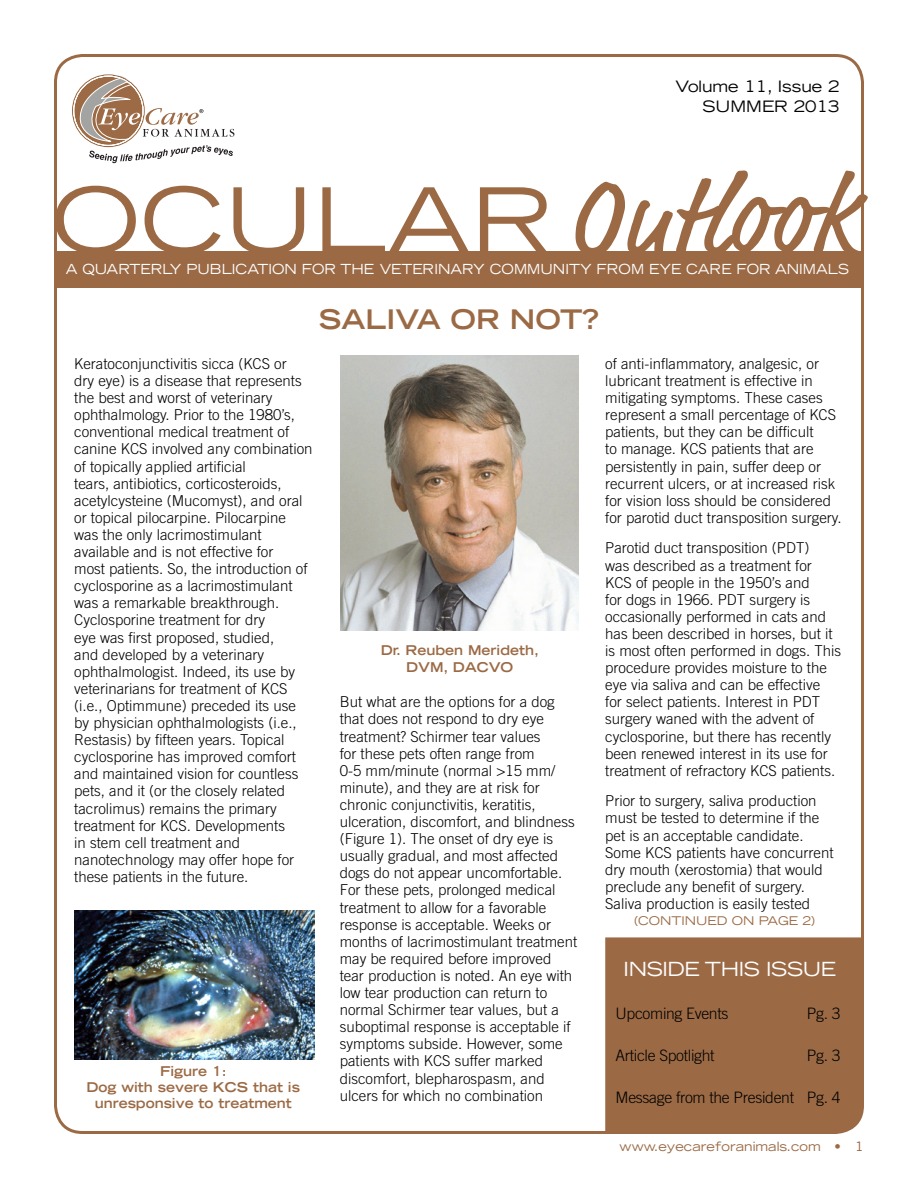
<style>
.page{position:relative;width:918px;height:1188px;background:#fff}
.page>*{position:absolute;margin:0;border:0;box-sizing:border-box;transform-origin:0 0}
.t1{font:112.5px "Market";color:#9b6a45}
.t2{font:700 expanded 27px "Trade Gothic LT Std";color:#9b6a45}
.t3{font:expanded 19.5px "Trade Gothic LT Std";color:#fff}
.t4{font:300 15.75px "Trade Gothic LT Std";letter-spacing:-.02em;color:#000}
.t5{font:expanded 15.75px/19.5px "Trade Gothic LT Std";color:#000}
.t6{font:300 15px/17.1px "Trade Gothic LT Std";color:#000}
.t7{font:expanded 13.8px "Trade Gothic LT Std";color:#fff;scale:.95 1}
.t8{font:700 expanded 13.5px/16.2px "Trade Gothic LT Std";color:#9b6a45}
.t9{font:expanded 12.75px "Trade Gothic LT Std";color:#9b6a45}
.t10{font:expanded 12px "Trade Gothic LT Std";color:#9b6a45}
.s1{font-family:"Trade Gothic LT Std";font-stretch:expanded;font-size:90px}
</style>
<div class="page">
<div style="left:56px;top:251px;width:808px;height:36px;background:#9b6a45"></div>
<div style="left:605px;top:937px;width:257px;height:195px;background:#9b6a45"></div>
<img style="left:341px;top:356px;width:238px;height:275px">
<img style="left:75px;top:910px;width:239px;height:150px">
<svg style="left:78px;top:74px;width:156px;height:89px"></svg>
<p class="t5" style="left:703px;top:77px;width:138px;text-indent:-27px">VOLUME 11, ISSUE 2<br>SUMMER</p>
<p class="t5" style="left:794px;top:96px;width:47px">2013</p>
<h1 class="t1" style="left:51px;top:149px;width:805px"><span class="s1">OCULA R</span> Outlook</h1>
<p class="t7" style="left:66px;top:260px;width:826px">A QUARTERLY PUBLICATION FOR THE VETERINARY COMMUNITY FROM EYE CARE FOR ANIMALS</p>
<h2 class="t2" style="left:319px;top:301px;width:282px">Saliva or Not?</h2>
<p class="t6" style="left:74px;top:355px;width:240px">Keratoconjunctivitis sicca (KCS or<br>dry eye) is a disease that represents the best and worst of veterinary ophthalmology. Prior to the 1980’s, conventional medical treatment of canine KCS involved any combination of topically applied artificial<br>tears, antibiotics, corticosteroids, acetylcysteine (Mucomyst), and oral or topical pilocarpine. Pilocarpine was the only lacrimostimulant available and is not effective for<br>most patients. So, the introduction of cyclosporine as a lacrimostimulant was a remarkable breakthrough.<br>Cyclosporine treatment for dry<br>eye was first proposed, studied,<br>and developed by a veterinary ophthalmologist. Indeed, its use by veterinarians for treatment of KCS (i.e., Optimmune) preceded its use by physician ophthalmologists (i.e., Restasis) by fifteen years. Topical cyclosporine has improved comfort and maintained vision for countless pets, and it (or the closely related tacrolimus) remains the primary treatment for KCS. Developments<br>in stem cell treatment and nanotechnology may offer hope for these patients in the future.</p>
<p class="t8" style="left:87px;top:1063px;width:215px;text-align:center">Figure 1:<br>Dog with severe KCS that is unresponsive to treatment</p>
<p class="t8" style="left:406px;top:642px;width:134px;text-indent:-25px">Dr. Reuben Merideth,<br>DVM, DACVO</p>
<p class="t6" style="left:340px;top:693px;width:239px">But what are the options for a dog that does not respond to dry eye treatment? Schirmer tear values<br>for these pets often range from<br>0-5 mm/minute (normal &gt;15 mm/ minute), and they are at risk for chronic conjunctivitis, keratitis, ulceration, discomfort, and blindness (Figure 1). The onset of dry eye is usually gradual, and most affected dogs do not appear uncomfortable.<br>For these pets, prolonged medical treatment to allow for a favorable response is acceptable. Weeks or months of lacrimostimulant treatment may be required before improved tear production is noted. An eye with low tear production can return to normal Schirmer tear values, but a suboptimal response is acceptable if symptoms subside. However, some patients with KCS suffer marked discomfort, blepharospasm, and ulcers for which no combination</p>
<p class="t6" style="left:605px;top:355px;width:238px">of anti-inflammatory, analgesic, or lubricant treatment is effective in mitigating symptoms. These cases represent a small percentage of KCS patients, but they can be difficult<br>to manage. KCS patients that are persistently in pain, suffer deep or recurrent ulcers, or at increased risk for vision loss should be considered for parotid duct transposition surgery.</p>
<p class="t6" style="left:605px;top:539px;width:237px">Parotid duct transposition (PDT)<br>was described as a treatment for KCS of people in the 1950’s and<br>for dogs in 1966. PDT surgery is occasionally performed in cats and has been described in horses, but it is most often performed in dogs. This procedure provides moisture to the eye via saliva and can be effective<br>for select patients. Interest in PDT surgery waned with the advent of cyclosporine, but there has recently been renewed interest in its use for treatment of refractory KCS patients.</p>
<p class="t6" style="left:605px;top:792px;width:230px">Prior to surgery, saliva production must be tested to determine if the pet is an acceptable candidate.<br>Some KCS patients have concurrent dry mouth (xerostomia) that would preclude any benefit of surgery.<br>Saliva production is easily tested</p>
<p class="t10" style="left:634px;top:912px;width:182px">(CONTINUED ON PAGE 2)</p>
<h3 class="t3" style="left:624px;top:956px;width:12px">INSI</h3>
<h3 class="t3" style="left:668px;top:956px;width:52px">DE THIS</h3>
<h3 class="t3" style="left:766px;top:956px;width:15px">ISSUE</h3>
<p class="t4" style="left:616px;top:1004px;width:114px">Upcoming Events</p>
<p class="t4" style="left:807px;top:1004px;width:35px">Pg. 3</p>
<p class="t4" style="left:616px;top:1046px;width:101px">Article Spotlight</p>
<p class="t4" style="left:807px;top:1046px;width:35px">Pg. 3</p>
<p class="t4" style="left:616px;top:1088px;width:227px">Message from the President Pg. 4</p>
<p class="t9" style="left:620px;top:1138px;width:246px">WWW.EYECAREFORANIMALS.COM • 1</p>
</div>
